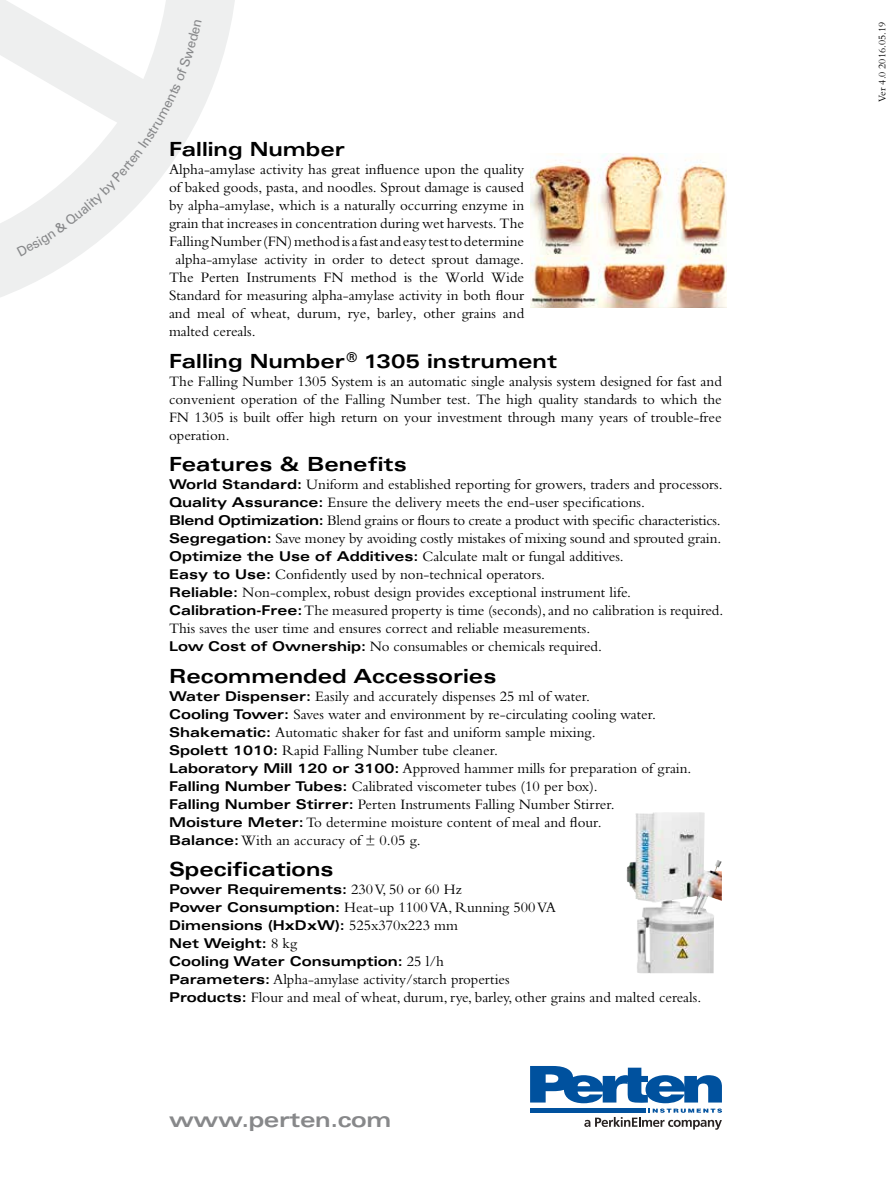
<style>
.page{position:relative;width:893px;height:1191px;background:#fff}
.page>*{position:absolute;margin:0;border:0;box-sizing:border-box;transform-origin:0 0}
.t1{font:700 expanded 21px "Univers";letter-spacing:-.02em;color:#87888a}
.t2{font:700 expanded 19.5px "Univers";color:#000}
.t3{font:15px/18px "Bembo";color:#000}
.t4{font:700 expanded 13.5px/18px "Univers";color:#000}
.t5{font:10.5px "Bembo";color:#000}
.s1{font-family:"Univers";font-weight:700;font-stretch:expanded;font-size:13.5px}
.s2{font-family:"Bembo";font-weight:400;font-stretch:normal;font-size:15px}
</style>
<div class="page">
<svg style="left:0;top:0;width:235px;height:297px"></svg>
<img style="left:626px;top:812px;width:96px;height:161px">
<img style="left:531px;top:153px;width:195px;height:154px">
<svg style="left:530px;top:1066px;width:192px;height:63px"></svg>
<svg style="left:17px;top:19px;width:185px;height:237px"></svg>
<h2 class="t2" style="left:169px;top:138px;width:177px">Falling Number</h2>
<p class="t3" style="left:169px;top:160px;width:357px">Alpha-amylase activity has great influence upon the quality</p>
<p class="t3" style="left:169px;top:178px;width:357px">of baked goods, pasta, and noodles. Sprout damage is caused</p>
<p class="t3" style="left:169px;top:196px;width:357px">by alpha-amylase, which is a naturally occurring enzyme in</p>
<p class="t3" style="left:169px;top:214px;width:357px">grain that increases in concentration during wet harvests. The</p>
<p class="t3" style="left:169px;top:232px;width:357px">Falling Number (FN) method is a fast and easy test to determine</p>
<p class="t3" style="left:176px;top:250px;width:350px">alpha-amylase activity in order to detect sprout damage.</p>
<p class="t3" style="left:169px;top:268px;width:357px">The Perten Instruments FN method is the World Wide</p>
<p class="t3" style="left:169px;top:286px;width:357px">Standard for measuring alpha-amylase activity in both flour</p>
<p class="t3" style="left:169px;top:304px;width:357px">and meal of wheat, durum, rye, barley, other grains and</p>
<p class="t3" style="left:169px;top:322px;width:88px">malted cereals.</p>
<h2 class="t2" style="left:169px;top:349px;width:390px">Falling Number<sup>®</sup> 1305 instrument</h2>
<p class="t3" style="left:169px;top:371px;width:554px;text-align:justify">The Falling Number 1305 System is an automatic single analysis system designed for fast and convenient operation of the Falling Number test. The high quality standards to which the FN 1305 is built offer high return on your investment through many years of trouble-free operation.</p>
<h2 class="t2" style="left:169px;top:453px;width:239px">Features &amp; Benefits</h2>
<p class="t3" style="left:169px;top:475px;width:556px"><span class="s1">World Standard:</span> Uniform and established reporting for growers, traders and processors.<br><span class="s1">Quality Assurance:</span> Ensure the delivery meets the end-user specifications.<br><span class="s1">Blend Optimization:</span> Blend grains or flours to create a product with specific characteristics.<br><span class="s1">Segregation:</span> Save money by avoiding costly mistakes of mixing sound and sprouted grain.<br><span class="s1">Optimize the Use of Additives:</span> Calculate malt or fungal additives.<br><span class="s1">Easy to Use:</span> Confidently used by non-technical operators.<br><span class="s1">Reliable:</span> Non-complex, robust design provides exceptional instrument life.<br><span class="s1">Calibration-Free:</span> The measured property is time (seconds), and no calibration is required.<br>This saves the user time and ensures correct and reliable measurements.<br><span class="s1">Low Cost of Ownership:</span> No consumables or chemicals required.</p>
<h2 class="t2" style="left:169px;top:664px;width:329px">Recommended Accessories</h2>
<p class="t3" style="left:169px;top:686px;width:524px"><span class="s1">Water Dispenser:</span> Easily and accurately dispenses 25 ml of water.<br><span class="s1">Cooling Tower:</span> Saves water and environment by re-circulating cooling water.<br><span class="s1">Shakematic:</span> Automatic shaker for fast and uniform sample mixing.<br><span class="s1">Spolett 1010:</span> Rapid Falling Number tube cleaner.<br><span class="s1">Laboratory Mill 120 or 3100:</span> Approved hammer mills for preparation of grain.<br><span class="s1">Falling Number Tubes:</span> Calibrated viscometer tubes (10 per box).<br><span class="s1">Falling Number Stirrer:</span> Perten Instruments Falling Number Stirrer.<br><span class="s1">Moisture Meter:</span> To determine moisture content of meal and flour.<br><span class="s1">Balance:</span> With an accuracy of ± 0.05 g.</p>
<h2 class="t2" style="left:169px;top:858px;width:166px">Specifications</h2>
<p class="t4" style="left:169px;top:880px;width:294px">Power Requirements: <span class="s2">230 V, 50 or 60 Hz</span></p>
<p class="t3" style="left:169px;top:898px;width:388px"><span class="s1">Power Consumption:</span> Heat-up 1100 VA, Running 500 VA</p>
<p class="t4" style="left:169px;top:916px;width:290px">Dimensions (HxDxW): <span class="s2">525x370x223 mm<br></span>Net Weight: <span class="s2">8 kg<br></span>Cooling Water Consumption: <span class="s2">25 l/h</span></p>
<p class="t3" style="left:169px;top:970px;width:534px"><span class="s1">Parameters:</span> Alpha-amylase activity/starch properties<br><span class="s1">Products:</span> Flour and meal of wheat, durum, rye, barley, other grains and malted cereals.</p>
<h1 class="t1" style="left:169px;top:1107px;width:224px">www.perten.com</h1>
<p class="t5" style="left:876px;top:102px;width:81px;rotate:-90deg">Ver 4.0 2016.05.19</p>
</div>
